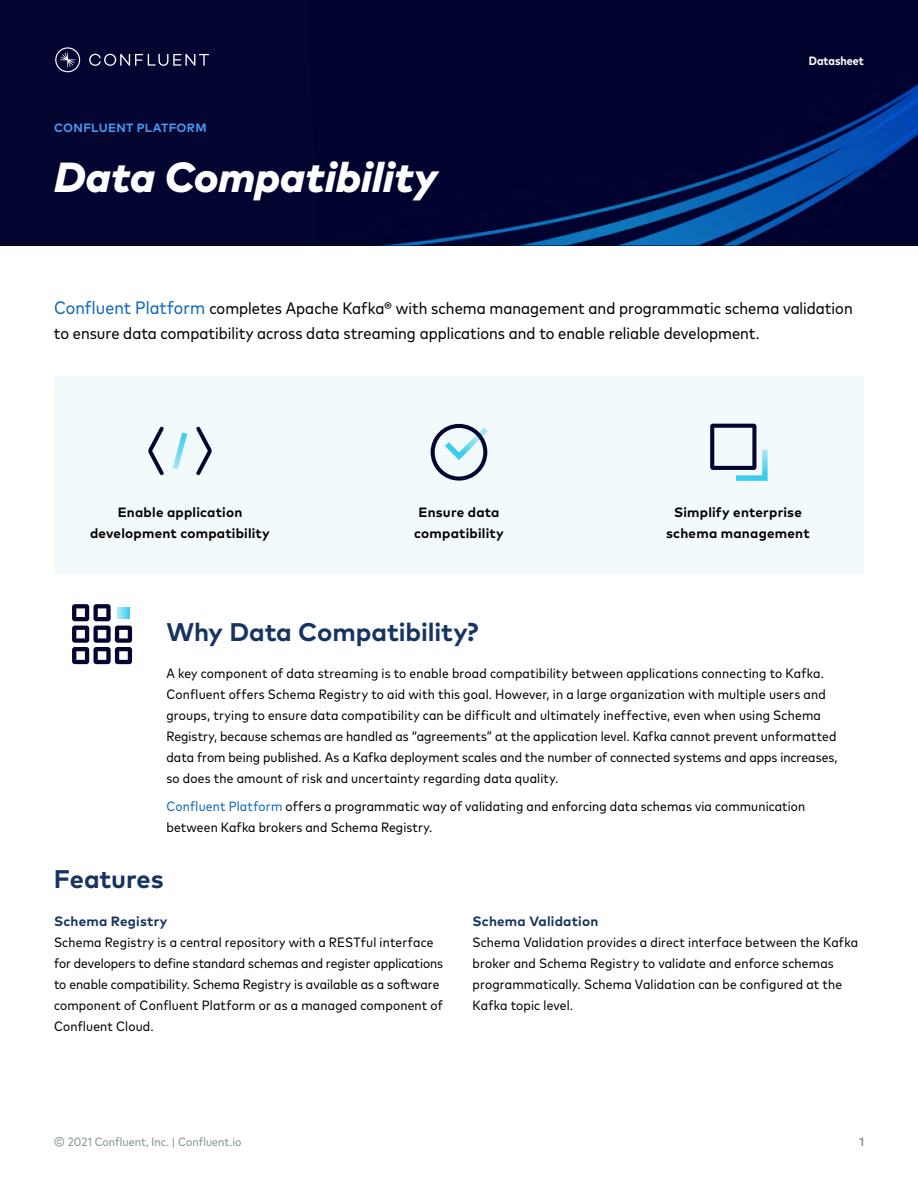
<style>
.page{position:relative;width:918px;height:1188px;background:#fff}
.page>*{position:absolute;margin:0;border:0;box-sizing:border-box;transform-origin:0 0}
.t1{font:italic 800 42px "Mark Pro";color:#fff}
.t2{font:700 25.5px "Mark Pro";letter-spacing:-.005em;color:#173361}
.t3{font:condensed 16.5px/25.5px "Mark Pro";color:#000}
.t4{font:condensed 13.5px/21px "Mark Pro";letter-spacing:.01em;color:#000}
.t5{font:700 13.5px/21px "Mark Pro";letter-spacing:.015em;color:#000;text-align:center}
.t6{font:700 13.5px "Mark Pro";letter-spacing:.015em;color:#173361}
.t7{font:700 12px "Mark Pro";letter-spacing:.03em;color:#4798f1}
.t8{font:condensed 12px "Mark Pro";color:#829494}
.t9{font:700 condensed 12px "Mark Pro";color:#fff}
.s1{font-size:18px;color:#0e68bc}
.s2{color:#0e68bc}
</style>
<div class="page">
<div style="left:0;top:0;width:918px;height:245px;background:#040531"></div>
<img style="left:386px;top:84px;width:532px;height:161px">
<svg style="left:89px;top:54px;width:120px;height:12px"></svg>
<svg style="left:55px;top:47px;width:25px;height:25px"></svg>
<div style="left:54px;top:376px;width:810px;height:198px;background:#f3fafc"></div>
<svg style="left:431px;top:423px;width:57px;height:58px"></svg>
<svg style="left:72px;top:604px;width:60px;height:60px"></svg>
<svg style="left:148px;top:426px;width:16px;height:49px"></svg>
<svg style="left:196px;top:426px;width:16px;height:49px"></svg>
<svg style="left:173px;top:433px;width:14px;height:36px"></svg>
<svg style="left:710px;top:424px;width:58px;height:57px"></svg>
<p class="t7" style="left:54px;top:119px;width:154px">CONFLUENT PLATFORM</p>
<p class="t7" style="left:54px;top:119px;width:153px">INDUSTRY TYPE OR URL</p>
<h1 class="t1" style="left:54px;top:145px;width:385px">Data Compatibility</h1>
<p class="t9" style="left:809px;top:51px;width:57px">Datasheet</p>
<p class="t9" style="left:820px;top:51px;width:46px">Doctype</p>
<p class="t3" style="left:54px;top:294px;width:800px"><span class="s1">Confluent Platform</span> completes Apache Kafka® with schema management and programmatic schema validation to ensure data compatibility across data streaming applications and to enable reliable development.</p>
<p class="t5" style="left:90px;top:500px;width:181px">Enable application development compatibility</p>
<p class="t5" style="left:414px;top:500px;width:91px">Ensure data compatibility</p>
<p class="t5" style="left:666px;top:500px;width:145px">Simplify enterprise schema management</p>
<h2 class="t2" style="left:166px;top:612px;width:314px">Why Data Compatibility?</h2>
<p class="t4" style="left:166px;top:662px;width:673px">A key component of data streaming is to enable broad compatibility between applications connecting to Kafka.<br>Confluent offers Schema Registry to aid with this goal. However, in a large organization with multiple users and groups, trying to ensure data compatibility can be difficult and ultimately ineffective, even when using Schema Registry, because schemas are handled as “agreements” at the application level. Kafka cannot prevent unformatted data from being published. As a Kafka deployment scales and the number of connected systems and apps increases, so does the amount of risk and uncertainty regarding data quality.</p>
<p class="t4" style="left:166px;top:795px;width:640px"><span class="s2">Confluent Platform</span> offers a programmatic way of validating and enforcing data schemas via communication between Kafka brokers and Schema Registry.</p>
<h2 class="t2" style="left:54px;top:860px;width:111px">Features</h2>
<p class="t6" style="left:54px;top:911px;width:115px">Schema Registry</p>
<p class="t4" style="left:54px;top:931px;width:391px">Schema Registry is a central repository with a RESTful interface for developers to define standard schemas and register applications to enable compatibility. Schema Registry is available as a software component of Confluent Platform or as a managed component of Confluent Cloud.</p>
<p class="t6" style="left:473px;top:911px;width:127px">Schema Validation</p>
<p class="t4" style="left:473px;top:931px;width:387px">Schema Validation provides a direct interface between the Kafka broker and Schema Registry to validate and enforce schemas programmatically. Schema Validation can be configured at the Kafka topic level.</p>
<p class="t8" style="left:54px;top:1133px;width:189px">© 2021 Confluent, Inc. | Confluent.io</p>
<p class="t8" style="left:859px;top:1133px;width:6px">1</p>
</div>
